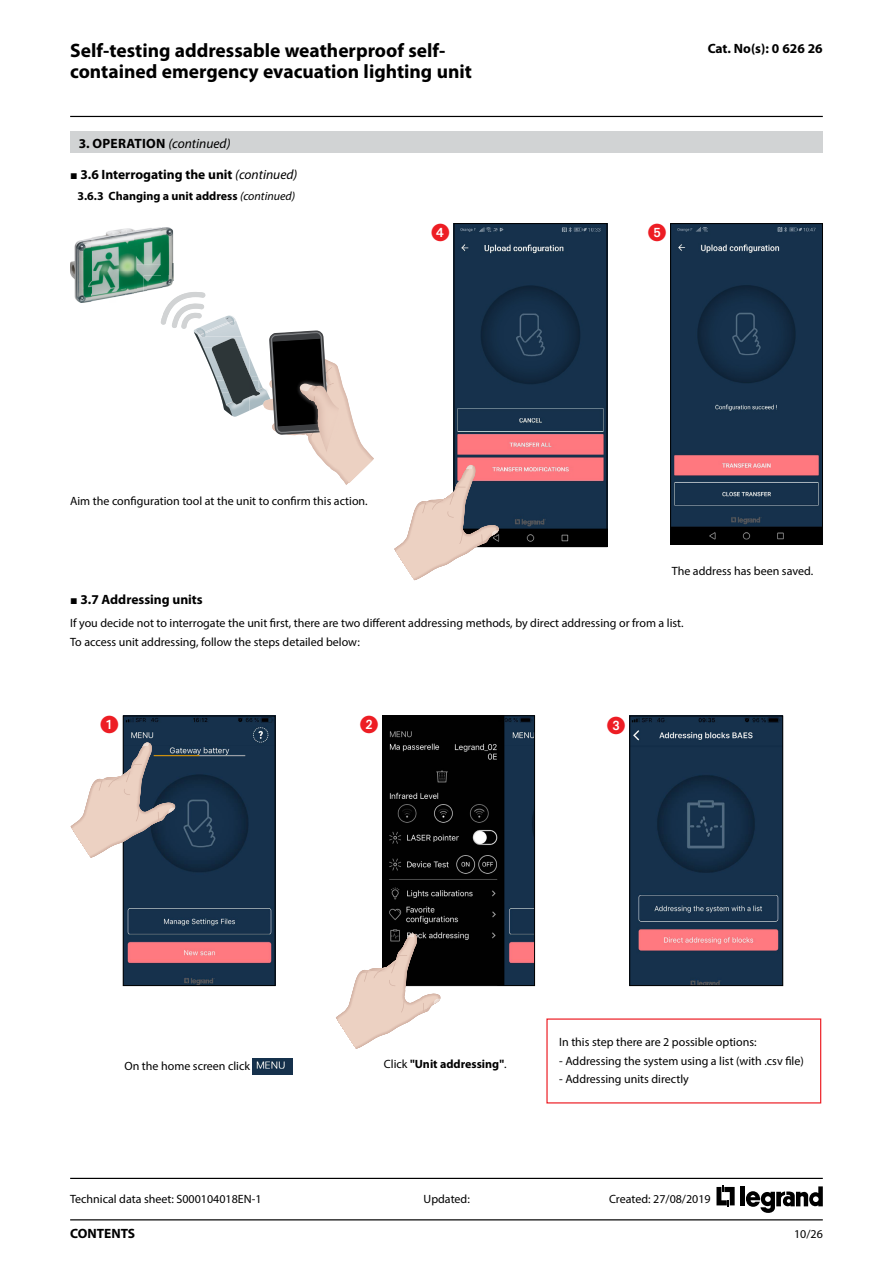
<style>
.page{position:relative;width:893px;height:1263px;background:#fff}
.page>*{position:absolute;margin:0;border:0;box-sizing:border-box;transform-origin:0 0}
.t1{font:700 19.5px/21px "Myriad Pro";color:#000}
.t2{font:18px "European Pi One";color:#ed1d24}
.t3{font:700 13.5px "Myriad Pro";color:#000}
.t4{font:700 13.5px "Myriad Pro";letter-spacing:.02em;color:#000}
.t5{font:12px/18.6px "Myriad Pro";color:#000}
.t6{font:700 12px "Myriad Pro";color:#000}
.s1{font-weight:400;font-style:italic}
.s2{font-weight:400}
</style>
<div class="page">
<hr style="left:70px;top:1219px;width:753px;height:1px;background:#000">
<hr style="left:70px;top:1178px;width:753px;height:1px;background:#000">
<hr style="left:70px;top:116px;width:753px;height:1px;background:#000">
<svg style="left:716px;top:1185px;width:19px;height:22px"></svg>
<hr style="left:741px;top:1186px;width:4px;height:20px;background:#000">
<svg style="left:746px;top:1186px;width:77px;height:27px"></svg>
<img style="left:70px;top:241px;width:21px;height:61px">
<img style="left:92px;top:264px;width:42px;height:38px">
<svg style="left:79px;top:238px;width:13px;height:3px"></svg>
<img style="left:91px;top:241px;width:1px;height:61px">
<img style="left:92px;top:232px;width:82px;height:32px">
<img style="left:162px;top:227px;width:11px;height:37px">
<svg style="left:161px;top:264px;width:213px;height:221px"></svg>
<img style="left:92px;top:228px;width:35px;height:9px">
<img style="left:127px;top:227px;width:35px;height:38px">
<img style="left:137px;top:265px;width:25px;height:28px">
<img style="left:144px;top:275px;width:18px;height:27px">
<img style="left:134px;top:241px;width:3px;height:53px">
<img style="left:299px;top:367px;width:40px;height:85px">
<img style="left:456px;top:225px;width:149px;height:320px">
<div style="left:454px;top:223px;width:153px;height:324px;border:1px solid #000"></div>
<img style="left:672px;top:225px;width:149px;height:318px">
<div style="left:670px;top:223px;width:153px;height:322px;border:1px solid #000"></div>
<svg style="left:394px;top:465px;width:105px;height:115px"></svg>
<img style="left:466px;top:465px;width:33px;height:71px">
<div style="left:70px;top:132px;width:753px;height:21px;background:#d1d3d4"></div>
<img style="left:631px;top:718px;width:150px;height:266px">
<div style="left:629px;top:716px;width:154px;height:270px;border:1px solid #000"></div>
<img style="left:384px;top:717px;width:149px;height:267px">
<div style="left:382px;top:715px;width:153px;height:271px;border:1px solid #000"></div>
<svg style="left:336px;top:933px;width:98px;height:116px"></svg>
<img style="left:408px;top:933px;width:33px;height:71px">
<img style="left:125px;top:718px;width:148px;height:266px">
<div style="left:123px;top:716px;width:152px;height:270px;border:1px solid #000"></div>
<img style="left:253px;top:1058px;width:39px;height:16px">
<svg style="left:71px;top:742px;width:104px;height:116px"></svg>
<img style="left:142px;top:742px;width:34px;height:71px">
<h1 class="t1" style="left:70px;top:40px;width:403px">Self-testing addressable weatherproof self&shy;contained emergency evacuation lighting unit</h1>
<p class="t3" style="left:708px;top:39px;width:117px">Cat. No(s): 0 626 26</p>
<p class="t4" style="left:79px;top:134px;width:153px">3. OPERATION <span class="s1">(continued)</span></p>
<p class="t3" style="left:80px;top:166px;width:219px">3.6 Interrogating the unit <span class="s1">(continued)</span></p>
<p class="t6" style="left:77px;top:188px;width:219px">3.6.3 Changing a unit address <span class="s1">(continued)</span></p>
<h2 class="t2" style="left:431px;top:223px;width:19px">4</h2>
<h2 class="t2" style="left:648px;top:222px;width:19px">5</h2>
<p class="t5" style="left:70px;top:492px;width:299px">Aim the configuration tool at the unit to confirm this action.</p>
<p class="t3" style="left:80px;top:591px;width:124px">3.7 Addressing units</p>
<p class="t5" style="left:672px;top:562px;width:143px">The address has been saved.</p>
<p class="t5" style="left:70px;top:614px;width:615px">If you decide not to interrogate the unit first, there are two different addressing methods, by direct addressing or from a list.<br>To access unit addressing, follow the steps detailed below:</p>
<h2 class="t2" style="left:101px;top:715px;width:19px">1</h2>
<h2 class="t2" style="left:360px;top:715px;width:19px">2</h2>
<h2 class="t2" style="left:607px;top:715px;width:19px">3</h2>
<p class="t5" style="left:124px;top:1056px;width:127px">On the home screen click</p>
<p class="t6" style="left:384px;top:1056px;width:124px"><span class="s2">Click</span> "Unit addressing"<span class="s2">.</span></p>
<p class="t5" style="left:559px;top:1032px;width:199px">In this step there are 2 possible options:</p>
<p class="t5" style="left:559px;top:1051px;width:246px">- Addressing the system using a list (with .csv file)</p>
<p class="t5" style="left:559px;top:1070px;width:131px">- Addressing units directly</p>
<p class="t5" style="left:70px;top:1190px;width:193px">Technical data sheet: S000104018EN-1</p>
<p class="t5" style="left:424px;top:1190px;width:48px">Updated:</p>
<p class="t5" style="left:609px;top:1190px;width:103px">Created: 27/08/2019</p>
<p class="t3" style="left:70px;top:1224px;width:67px">CONTENTS</p>
<p class="t5" style="left:794px;top:1224px;width:30px">10/26</p>
</div>
